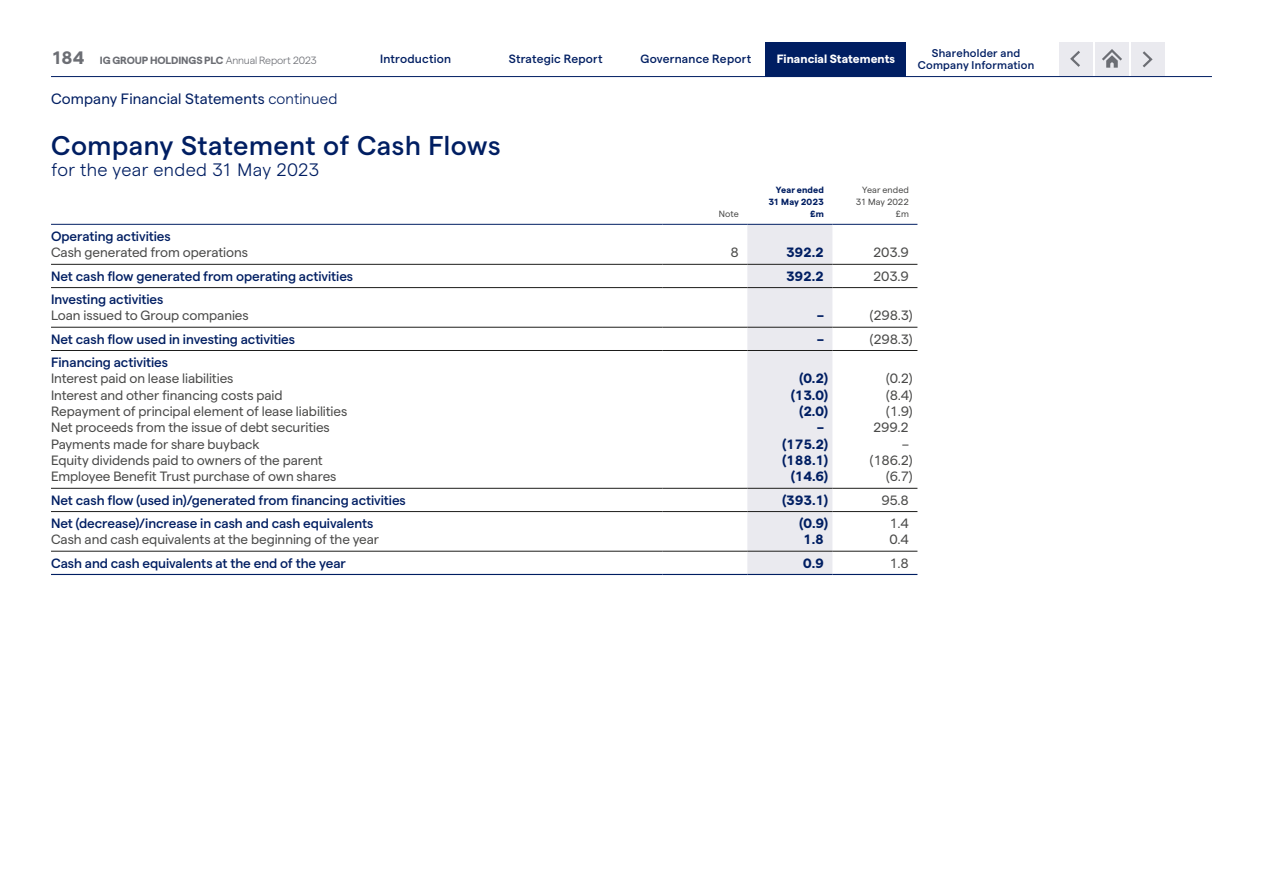
<style>
.page{position:relative;width:1263px;height:893px;background:#fff}
.page>*{position:absolute;margin:0;border:0;box-sizing:border-box;transform-origin:0 0}
.t1{font:500 27px "Matter IGTF";letter-spacing:.02em;color:#001e62}
.t2{font:300 18px "Matter IGTF";letter-spacing:.015em;color:#001e62}
.t3{font:700 18px "Matter IGTF";color:#6c6e74}
.t4{font:15px "Matter IGTF";letter-spacing:.005em;color:#001e62}
.t5{font:13.5px "Matter IGTF";letter-spacing:-.005em;color:#4a4a49}
.t6{font:500 13.5px "Matter IGTF";letter-spacing:-.005em;color:#001e62}
.t7{font:700 13.5px "Matter IGTF";letter-spacing:-.015em;color:#001e62}
.t8{font:500 12px "Matter IGTF";letter-spacing:.015em;color:#001e62}
.t9{font:700 12px "Matter IGTF";color:#fff}
.t10{font:500 11.25px "Matter IGTF";letter-spacing:.02em;color:#001e62}
.t11{font:700 10.5px "Matter IGTF";letter-spacing:-.01em;color:#6c6e74}
.t12{font:9px/12px "Matter IGTF";color:#4a4a49;text-align:right}
.t13{font:700 9px/12px "Matter IGTF";letter-spacing:.005em;color:#001e62;text-align:right}
.s1{font-weight:300}
</style>
<div class="page">
<div style="left:766px;top:42px;width:140px;height:34px;background:#001e62"></div>
<hr style="left:51px;top:76px;width:1161px;height:1px;background:#001e62">
<div style="left:747px;top:225px;width:85px;height:349px;background:#eaeaef"></div>
<hr style="left:51px;top:224px;width:611px;height:1px;background:#001e62">
<hr style="left:662px;top:224px;width:85px;height:1px;background:#001e62">
<hr style="left:747px;top:224px;width:85px;height:1px;background:#001e62">
<hr style="left:832px;top:224px;width:85px;height:1px;background:#001e62">
<hr style="left:51px;top:264px;width:611px;height:1px;background:#1d1d1b">
<hr style="left:662px;top:264px;width:85px;height:1px;background:#1d1d1b">
<hr style="left:747px;top:264px;width:85px;height:1px;background:#1d1d1b">
<hr style="left:832px;top:264px;width:85px;height:1px;background:#1d1d1b">
<hr style="left:51px;top:287px;width:611px;height:1px;background:#1d1d1b">
<hr style="left:662px;top:287px;width:85px;height:1px;background:#1d1d1b">
<hr style="left:747px;top:287px;width:85px;height:1px;background:#1d1d1b">
<hr style="left:832px;top:287px;width:85px;height:1px;background:#1d1d1b">
<hr style="left:51px;top:350px;width:611px;height:1px;background:#1d1d1b">
<hr style="left:662px;top:350px;width:85px;height:1px;background:#1d1d1b">
<hr style="left:747px;top:350px;width:85px;height:1px;background:#1d1d1b">
<hr style="left:832px;top:350px;width:85px;height:1px;background:#1d1d1b">
<hr style="left:747px;top:488px;width:85px;height:1px;background:#1d1d1b">
<hr style="left:51px;top:511px;width:611px;height:1px;background:#1d1d1b">
<hr style="left:662px;top:511px;width:85px;height:1px;background:#1d1d1b">
<hr style="left:747px;top:511px;width:85px;height:1px;background:#1d1d1b">
<hr style="left:832px;top:511px;width:85px;height:1px;background:#1d1d1b">
<hr style="left:51px;top:551px;width:611px;height:1px;background:#1d1d1b">
<hr style="left:662px;top:551px;width:85px;height:1px;background:#1d1d1b">
<hr style="left:747px;top:551px;width:85px;height:1px;background:#1d1d1b">
<hr style="left:832px;top:551px;width:85px;height:1px;background:#1d1d1b">
<hr style="left:51px;top:574px;width:611px;height:1px;background:#001e62">
<hr style="left:662px;top:574px;width:85px;height:1px;background:#001e62">
<hr style="left:747px;top:574px;width:85px;height:1px;background:#001e62">
<hr style="left:832px;top:574px;width:85px;height:1px;background:#001e62">
<hr style="left:51px;top:327px;width:611px;height:1px;background:#1d1d1b">
<hr style="left:662px;top:327px;width:85px;height:1px;background:#1d1d1b">
<hr style="left:747px;top:327px;width:85px;height:1px;background:#1d1d1b">
<hr style="left:832px;top:327px;width:85px;height:1px;background:#1d1d1b">
<hr style="left:51px;top:488px;width:611px;height:1px;background:#1d1d1b">
<hr style="left:662px;top:488px;width:85px;height:1px;background:#1d1d1b">
<hr style="left:832px;top:488px;width:85px;height:1px;background:#1d1d1b">
<div style="left:1095px;top:43px;width:34px;height:33px;background:#eaeaef"></div>
<svg style="left:1102px;top:49px;width:20px;height:19px"></svg>
<div style="left:1059px;top:43px;width:33px;height:33px;background:#eaeaef"></div>
<svg style="left:1070px;top:51px;width:10px;height:16px"></svg>
<div style="left:1131px;top:43px;width:34px;height:33px;background:#eaeaef"></div>
<svg style="left:1142px;top:51px;width:11px;height:17px"></svg>
<h2 class="t3" style="left:51px;top:44px;width:35px">184</h2>
<p class="t11" style="left:100px;top:52px;width:219px">IG GROUP HOLDINGS PLC <span class="s1">Annual Report 2023</span></p>
<p class="t4" style="left:51px;top:88px;width:288px">Company Financial Statements <span class="s1">continued</span></p>
<p class="t8" style="left:380px;top:50px;width:72px">Introduction</p>
<p class="t8" style="left:509px;top:50px;width:95px">Strategic Report</p>
<p class="t8" style="left:640px;top:50px;width:112px">Governance Report</p>
<p class="t9" style="left:777px;top:50px;width:120px">Financial Statements</p>
<p class="t10" style="left:932px;top:45px;width:90px">Shareholder and</p>
<p class="t10" style="left:918px;top:57px;width:118px">Company Information</p>
<h1 class="t1" style="left:51px;top:126px;width:451px">Company Statement of Cash Flows</h1>
<h2 class="t2" style="left:51px;top:157px;width:270px">for the year ended 31 May 2023</h2>
<p class="t12" style="left:719px;top:207px;width:21px">Note</p>
<p class="t13" style="left:768px;top:183px;width:57px">Year ended<br>31 May 2023 £m</p>
<p class="t12" style="left:856px;top:183px;width:55px">Year ended<br>31 May 2022 £m</p>
<p class="t6" style="left:51px;top:226px;width:121px">Operating activities</p>
<p class="t5" style="left:51px;top:243px;width:198px">Cash generated from operations</p>
<p class="t5" style="left:730px;top:243px;width:10px">8</p>
<p class="t7" style="left:786px;top:243px;width:39px">392.2</p>
<p class="t5" style="left:873px;top:243px;width:37px">203.9</p>
<p class="t6" style="left:51px;top:266px;width:304px">Net cash flow generated from operating activities</p>
<p class="t7" style="left:786px;top:266px;width:39px">392.2</p>
<p class="t5" style="left:873px;top:266px;width:37px">203.9</p>
<p class="t6" style="left:51px;top:289px;width:114px">Investing activities</p>
<p class="t5" style="left:51px;top:306px;width:199px">Loan issued to Group companies</p>
<p class="t7" style="left:817px;top:306px;width:8px">–</p>
<p class="t5" style="left:870px;top:306px;width:44px">(298.3)</p>
<p class="t6" style="left:51px;top:329px;width:246px">Net cash flow used in investing activities</p>
<p class="t7" style="left:817px;top:329px;width:8px">–</p>
<p class="t5" style="left:870px;top:329px;width:44px">(298.3)</p>
<p class="t6" style="left:51px;top:352px;width:119px">Financing activities</p>
<p class="t5" style="left:51px;top:369px;width:184px">Interest paid on lease liabilities</p>
<p class="t7" style="left:799px;top:368px;width:30px">(0.2)</p>
<p class="t5" style="left:886px;top:369px;width:28px">(0.2)</p>
<p class="t5" style="left:51px;top:385px;width:233px">Interest and other financing costs paid</p>
<p class="t7" style="left:791px;top:385px;width:38px">(13.0)</p>
<p class="t5" style="left:886px;top:385px;width:28px">(8.4)</p>
<p class="t5" style="left:51px;top:401px;width:298px">Repayment of principal element of lease liabilities</p>
<p class="t7" style="left:799px;top:401px;width:30px">(2.0)</p>
<p class="t5" style="left:886px;top:401px;width:28px">(1.9)</p>
<p class="t5" style="left:51px;top:418px;width:280px">Net proceeds from the issue of debt securities</p>
<p class="t7" style="left:817px;top:418px;width:8px">–</p>
<p class="t5" style="left:873px;top:418px;width:37px">299.2</p>
<p class="t5" style="left:51px;top:434px;width:210px">Payments made for share buyback</p>
<p class="t7" style="left:782px;top:434px;width:47px">(175.2)</p>
<p class="t5" style="left:902px;top:434px;width:8px">–</p>
<p class="t5" style="left:51px;top:450px;width:273px">Equity dividends paid to owners of the parent</p>
<p class="t7" style="left:782px;top:450px;width:47px">(188.1)</p>
<p class="t5" style="left:870px;top:450px;width:44px">(186.2)</p>
<p class="t5" style="left:51px;top:467px;width:287px">Employee Benefit Trust purchase of own shares</p>
<p class="t7" style="left:791px;top:467px;width:38px">(14.6)</p>
<p class="t5" style="left:886px;top:467px;width:28px">(6.7)</p>
<p class="t6" style="left:51px;top:490px;width:356px">Net cash flow (used in)/generated from financing activities</p>
<p class="t7" style="left:782px;top:490px;width:47px">(393.1)</p>
<p class="t5" style="left:881px;top:490px;width:29px">95.8</p>
<p class="t6" style="left:51px;top:513px;width:324px">Net (decrease)/increase in cash and cash equivalents</p>
<p class="t7" style="left:799px;top:513px;width:30px">(0.9)</p>
<p class="t5" style="left:889px;top:513px;width:21px">1.4</p>
<p class="t5" style="left:51px;top:530px;width:330px">Cash and cash equivalents at the beginning of the year</p>
<p class="t7" style="left:803px;top:530px;width:22px">1.8</p>
<p class="t5" style="left:889px;top:530px;width:21px">0.4</p>
<p class="t6" style="left:51px;top:553px;width:296px">Cash and cash equivalents at the end of the year</p>
<p class="t7" style="left:803px;top:553px;width:22px">0.9</p>
<p class="t5" style="left:889px;top:553px;width:21px">1.8</p>
</div>
